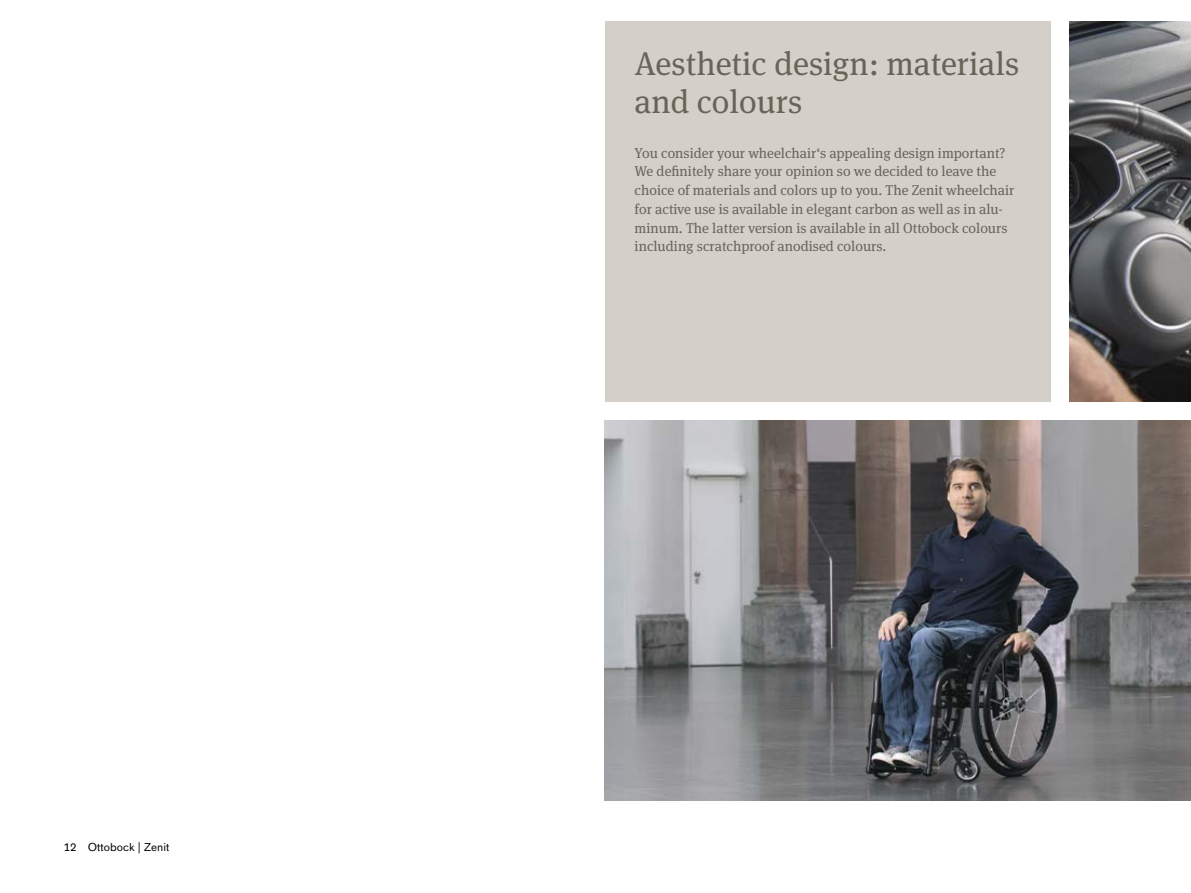
<style>
.page{position:relative;width:1191px;height:893px;background:#fff}
.page>*{position:absolute;margin:0;border:0;box-sizing:border-box;transform-origin:0 0}
.t1{font:33px/38.2px "OBO Serif";color:#6a6358}
.t2{font:14.25px/18.8px "OBO Serif";color:#6a6358}
.t3{font:11.25px "OBO Sans";letter-spacing:.005em;color:#000}
</style>
<div class="page">
<img style="left:605px;top:420px;width:586px;height:380px">
<img style="left:1069px;top:21px;width:122px;height:380px">
<div style="left:605px;top:21px;width:445px;height:380px;background:#d4d0c9"></div>
<p class="t3" style="left:64px;top:841px;width:107px">12 Ottobock | Zenit</p>
<h1 class="t1" style="left:634px;top:45px;width:386px">Aesthetic design: materials and colours</h1>
<p class="t2" style="left:634px;top:143px;width:381px">You consider your wheelchair‘s appealing design important?<br>We definitely share your opinion so we decided to leave the choice of materials and colors up to you. The Zenit wheelchair for active use is available in elegant carbon as well as in alu&shy;minum. The latter version is available in all Ottobock colours including scratchproof anodised colours.</p>
</div>
